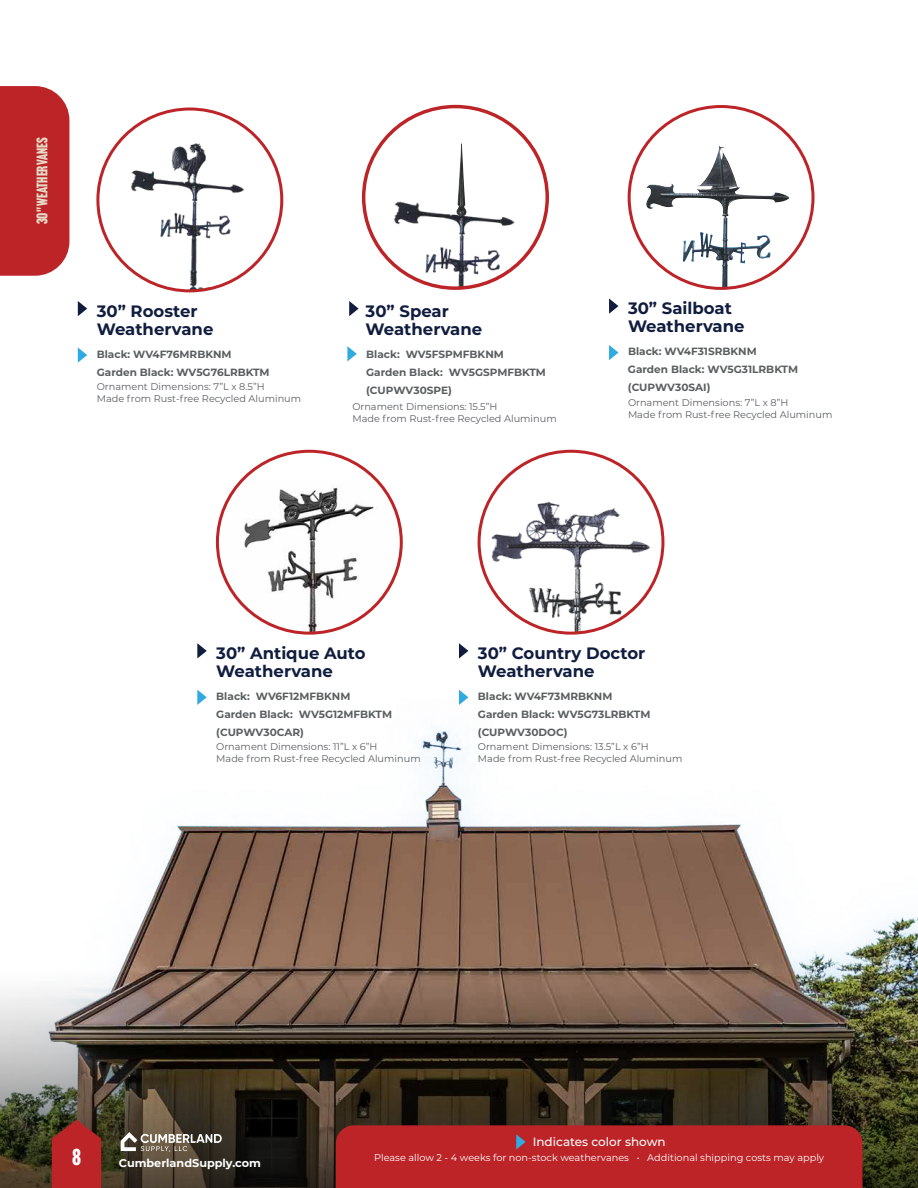
<style>
.page{position:relative;width:918px;height:1188px;background:#fff}
.page>*{position:absolute;margin:0;border:0;box-sizing:border-box;transform-origin:0 0}
.t1{font:22.5px "Headline Gothic ATF";color:#fff}
.t2{font:700 16.5px/18px "Montserrat";color:#111d3f}
.t3{font:15px "Headline Gothic ATF";color:#e4dcc8}
.t4{font:500 12px "Montserrat";color:#fff}
.t5{font:700 11.25px "Montserrat";color:#fff}
.t6{font:700 10.5px/18px "Montserrat";color:#5a5e60}
.t7{font:9.75px/12px "Montserrat";color:#5a5e60}
.t8{font:9.75px "Montserrat";color:#fff}
</style>
<div class="page">
<svg style="left:78px;top:301px;width:9px;height:15px"></svg>
<svg style="left:78px;top:347px;width:9px;height:16px"></svg>
<svg style="left:609px;top:298px;width:9px;height:16px"></svg>
<svg style="left:609px;top:345px;width:9px;height:15px"></svg>
<img style="left:123px;top:120px;width:134px;height:171px">
<svg style="left:197px;top:643px;width:10px;height:15px"></svg>
<svg style="left:197px;top:690px;width:10px;height:9px"></svg>
<img style="left:217px;top:478px;width:184px;height:155px">
<img style="left:657px;top:146px;width:62px;height:47px">
<svg style="left:459px;top:643px;width:9px;height:15px"></svg>
<svg style="left:459px;top:690px;width:9px;height:9px"></svg>
<img style="left:479px;top:478px;width:184px;height:154px">
<img style="left:119px;top:699px;width:799px;height:269px">
<img style="left:0;top:968px;width:918px;height:220px">
<img style="left:458px;top:143px;width:7px;height:52px">
<img style="left:390px;top:195px;width:131px;height:93px">
<svg style="left:349px;top:301px;width:10px;height:15px"></svg>
<svg style="left:347px;top:346px;width:10px;height:15px"></svg>
<svg style="left:52px;top:1120px;width:49px;height:68px;background:#aa2526"></svg>
<div style="left:0;top:86px;width:69px;height:190px;background:#bd2428"></div>
<div style="left:336px;top:1125px;width:526px;height:63px;background:#bd2428"></div>
<svg style="left:121px;top:1132px;width:101px;height:20px;background:#7e766b"></svg>
<h3 class="t3" style="left:33px;top:224px;width:89px;rotate:-90deg">30" weathervanes</h3>
<h2 class="t2" style="left:97px;top:301px;width:118px">30” Rooster<br>Weathervane</h2>
<p class="t6" style="left:97px;top:344px;width:174px">Black: WV4F76MRBKNM<br>Garden Black: WV5G76LRBKTM</p>
<p class="t7" style="left:97px;top:380px;width:206px">Ornament Dimensions: 7”L x 8.5”H<br>Made from Rust-free Recycled Aluminum</p>
<h2 class="t2" style="left:366px;top:301px;width:118px">30” Spear<br>Weathervane</h2>
<p class="t6" style="left:366px;top:344px;width:181px">Black: WV5FSPMFBKNM<br>Garden Black: WV5GSPMFBKTM (CUPWV30SPE)</p>
<p class="t7" style="left:352px;top:401px;width:206px">Ornament Dimensions: 15.5”H<br>Made from Rust-free Recycled Aluminum</p>
<h2 class="t2" style="left:628px;top:299px;width:118px">30” Sailboat<br>Weathervane</h2>
<p class="t6" style="left:628px;top:342px;width:172px">Black: WV4F31SRBKNM<br>Garden Black: WV5G31LRBKTM (CUPWV30SAI)</p>
<p class="t7" style="left:628px;top:396px;width:206px">Ornament Dimensions: 7”L x 8”H<br>Made from Rust-free Recycled Aluminum</p>
<h2 class="t2" style="left:216px;top:644px;width:151px">30” Antique Auto<br>Weathervane</h2>
<p class="t6" style="left:216px;top:687px;width:177px">Black: WV6F12MFBKNM<br>Garden Black: WV5G12MFBKTM (CUPWV30CAR)</p>
<p class="t7" style="left:216px;top:740px;width:206px">Ornament Dimensions: 11”L x 6”H<br>Made from Rust-free Recycled Aluminum</p>
<h2 class="t2" style="left:478px;top:644px;width:169px">30” Country Doctor<br>Weathervane</h2>
<p class="t6" style="left:478px;top:687px;width:174px">Black: WV4F73MRBKNM<br>Garden Black: WV5G73LRBKTM (CUPWV30DOC)</p>
<p class="t7" style="left:478px;top:740px;width:206px">Ornament Dimensions: 13.5”L x 6”H<br>Made from Rust-free Recycled Aluminum</p>
<h1 class="t1" style="left:72px;top:1144px;width:10px">8</h1>
<p class="t5" style="left:119px;top:1155px;width:144px">CumberlandSupply.com</p>
<p class="t4" style="left:533px;top:1133px;width:134px">Indicates color shown</p>
<p class="t8" style="left:374px;top:1151px;width:452px">Please allow 2 - 4 weeks for non-stock weathervanes • Additional shipping costs may apply</p>
</div>
